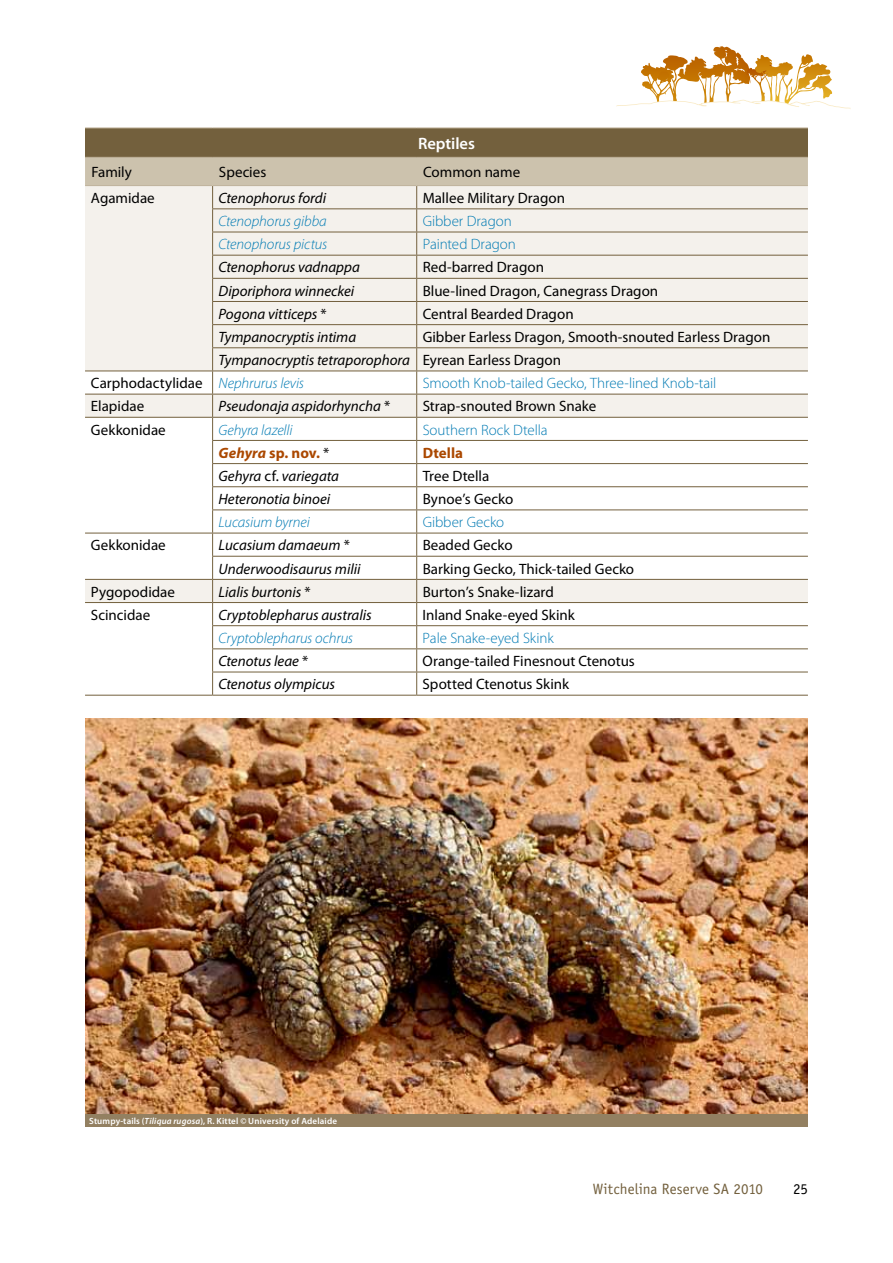
<style>
.page{position:relative;width:893px;height:1263px;background:#fff}
.page>*{position:absolute;margin:0;border:0;box-sizing:border-box;transform-origin:0 0}
.t1{font:600 16.5px "Myriad Pro";letter-spacing:-.005em;color:#fff}
.t2{font:15px "Myriad Pro";color:#000}
.t3{font:italic 15px "Myriad Pro";color:#000}
.t4{font:300 15px "Myriad Pro";color:#007ab3}
.t5{font:italic 300 15px "Myriad Pro";letter-spacing:-.005em;color:#007ab3}
.t6{font:15px "Officina Sans";letter-spacing:.005em;color:#73603d}
.t7{font:700 15px "Myriad Pro";letter-spacing:.005em;color:#ab4800}
.t8{font:15px "Officina Sans";color:#000}
.t9{font:600 9px "Myriad Pro";letter-spacing:.02em;color:#fff}
.s1{font-style:normal}
.s2{font-weight:300;font-style:italic;color:#007ab3}
.s3{font-style:italic}
.s4{font-weight:400;color:#000}
</style>
<div class="page">
<svg style="left:616px;top:46px;width:235px;height:63px"></svg>
<img style="left:85px;top:719px;width:723px;height:395px">
<div style="left:85px;top:1114px;width:723px;height:13px;background:#938061"></div>
<div style="left:85px;top:128px;width:723px;height:29px;background:#73603d"></div>
<hr style="left:85px;top:128px;width:128px;height:1px;background:#beb199">
<hr style="left:213px;top:128px;width:204px;height:1px;background:#beb199">
<hr style="left:417px;top:128px;width:391px;height:1px;background:#beb199">
<svg style="left:85px;top:158px;width:723px;height:537px"></svg>
<hr style="left:417px;top:672px;width:391px;height:1px;background:#73603d">
<hr style="left:85px;top:185px;width:128px;height:1px;background:#beb199">
<hr style="left:213px;top:185px;width:204px;height:1px;background:#beb199">
<hr style="left:417px;top:185px;width:391px;height:1px;background:#beb199">
<hr style="left:85px;top:157px;width:128px;height:1px;background:#beb199">
<hr style="left:213px;top:157px;width:204px;height:1px;background:#beb199">
<hr style="left:417px;top:157px;width:391px;height:1px;background:#beb199">
<hr style="left:85px;top:695px;width:128px;height:1px;background:#73603d">
<hr style="left:213px;top:695px;width:204px;height:1px;background:#73603d">
<hr style="left:417px;top:695px;width:391px;height:1px;background:#73603d">
<p class="t1" style="left:418px;top:133px;width:58px">Reptiles</p>
<p class="t2" style="left:91px;top:163px;width:42px">Family</p>
<p class="t2" style="left:219px;top:163px;width:49px">Species</p>
<p class="t2" style="left:423px;top:163px;width:99px">Common name</p>
<p class="t2" style="left:91px;top:189px;width:65px">Agamidae</p>
<p class="t3" style="left:219px;top:188px;width:109px">Ctenophorus fordi</p>
<p class="t2" style="left:423px;top:189px;width:144px">Mallee Military Dragon</p>
<p class="t5" style="left:219px;top:212px;width:110px">Ctenophorus gibba</p>
<p class="t4" style="left:423px;top:212px;width:91px">Gibber Dragon</p>
<p class="t5" style="left:219px;top:235px;width:110px">Ctenophorus pictus</p>
<p class="t4" style="left:423px;top:235px;width:95px">Painted Dragon</p>
<p class="t3" style="left:219px;top:258px;width:143px">Ctenophorus vadnappa</p>
<p class="t2" style="left:423px;top:258px;width:123px">Red-barred Dragon</p>
<p class="t3" style="left:219px;top:281px;width:137px">Diporiphora winneckei</p>
<p class="t2" style="left:423px;top:281px;width:237px">Blue-lined Dragon, Canegrass Dragon</p>
<p class="t3" style="left:219px;top:304px;width:110px">Pogona vitticeps <span class="s1">*</span></p>
<p class="t2" style="left:423px;top:304px;width:152px">Central Bearded Dragon</p>
<p class="t3" style="left:219px;top:328px;width:139px">Tympanocryptis intima</p>
<p class="t2" style="left:423px;top:328px;width:349px">Gibber Earless Dragon, Smooth‑snouted Earless Dragon</p>
<p class="t3" style="left:219px;top:351px;width:344px">Tympanocryptis tetraporophora <span class="s1">Eyrean Earless Dragon</span></p>
<p class="t2" style="left:91px;top:374px;width:214px">Carphodactylidae <span class="s2">Nephrurus levis</span></p>
<p class="t4" style="left:423px;top:374px;width:295px">Smooth Knob-tailed Gecko, Three‑lined Knob-tail</p>
<p class="t2" style="left:91px;top:397px;width:55px">Elapidae</p>
<p class="t3" style="left:219px;top:397px;width:173px">Pseudonaja aspidorhyncha <span class="s1">*</span></p>
<p class="t2" style="left:423px;top:397px;width:175px">Strap-snouted Brown Snake</p>
<p class="t2" style="left:91px;top:420px;width:76px">Gekkonidae</p>
<p class="t5" style="left:219px;top:420px;width:76px">Gehyra lazelli</p>
<p class="t4" style="left:423px;top:420px;width:126px">Southern Rock Dtella</p>
<p class="t7" style="left:219px;top:443px;width:112px"><span class="s3">Gehyra</span> sp. nov. <span class="s4">*</span></p>
<p class="t7" style="left:423px;top:443px;width:42px">Dtella</p>
<p class="t3" style="left:219px;top:466px;width:122px">Gehyra <span class="s1">cf.</span> variegata</p>
<p class="t2" style="left:423px;top:467px;width:68px">Tree Dtella</p>
<p class="t3" style="left:219px;top:490px;width:113px">Heteronotia binoei</p>
<p class="t2" style="left:423px;top:490px;width:92px">Bynoe’s Gecko</p>
<p class="t5" style="left:219px;top:513px;width:93px">Lucasium byrnei</p>
<p class="t4" style="left:423px;top:513px;width:83px">Gibber Gecko</p>
<p class="t2" style="left:91px;top:536px;width:76px">Gekkonidae</p>
<p class="t3" style="left:219px;top:536px;width:133px">Lucasium damaeum <span class="s1">*</span></p>
<p class="t2" style="left:423px;top:536px;width:92px">Beaded Gecko</p>
<p class="t3" style="left:219px;top:559px;width:144px">Underwoodisaurus milii</p>
<p class="t2" style="left:423px;top:559px;width:213px">Barking Gecko, Thick-tailed Gecko</p>
<p class="t2" style="left:91px;top:582px;width:86px">Pygopodidae</p>
<p class="t3" style="left:219px;top:582px;width:94px">Lialis burtonis <span class="s1">*</span></p>
<p class="t2" style="left:423px;top:582px;width:133px">Burton’s Snake-lizard</p>
<p class="t2" style="left:91px;top:605px;width:61px">Scincidae</p>
<p class="t3" style="left:219px;top:605px;width:155px">Cryptoblepharus australis</p>
<p class="t2" style="left:423px;top:605px;width:154px">Inland Snake-eyed Skink</p>
<p class="t5" style="left:219px;top:629px;width:136px">Cryptoblepharus ochrus</p>
<p class="t4" style="left:423px;top:629px;width:133px">Pale Snake-eyed Skink</p>
<p class="t3" style="left:219px;top:652px;width:91px">Ctenotus leae <span class="s1">*</span></p>
<p class="t2" style="left:423px;top:652px;width:214px">Orange-tailed Finesnout Ctenotus</p>
<p class="t3" style="left:219px;top:675px;width:118px">Ctenotus olympicus</p>
<p class="t2" style="left:423px;top:675px;width:148px">Spotted Ctenotus Skink</p>
<p class="t9" style="left:89px;top:1115px;width:249px">Stumpy‑tails (<span class="s3">Tiliqua rugosa</span>), R. Kittel © University of Adelaide</p>
<p class="t6" style="left:593px;top:1180px;width:172px">Witchelina Reserve SA 2010</p>
<p class="t8" style="left:793px;top:1180px;width:16px">25</p>
</div>
